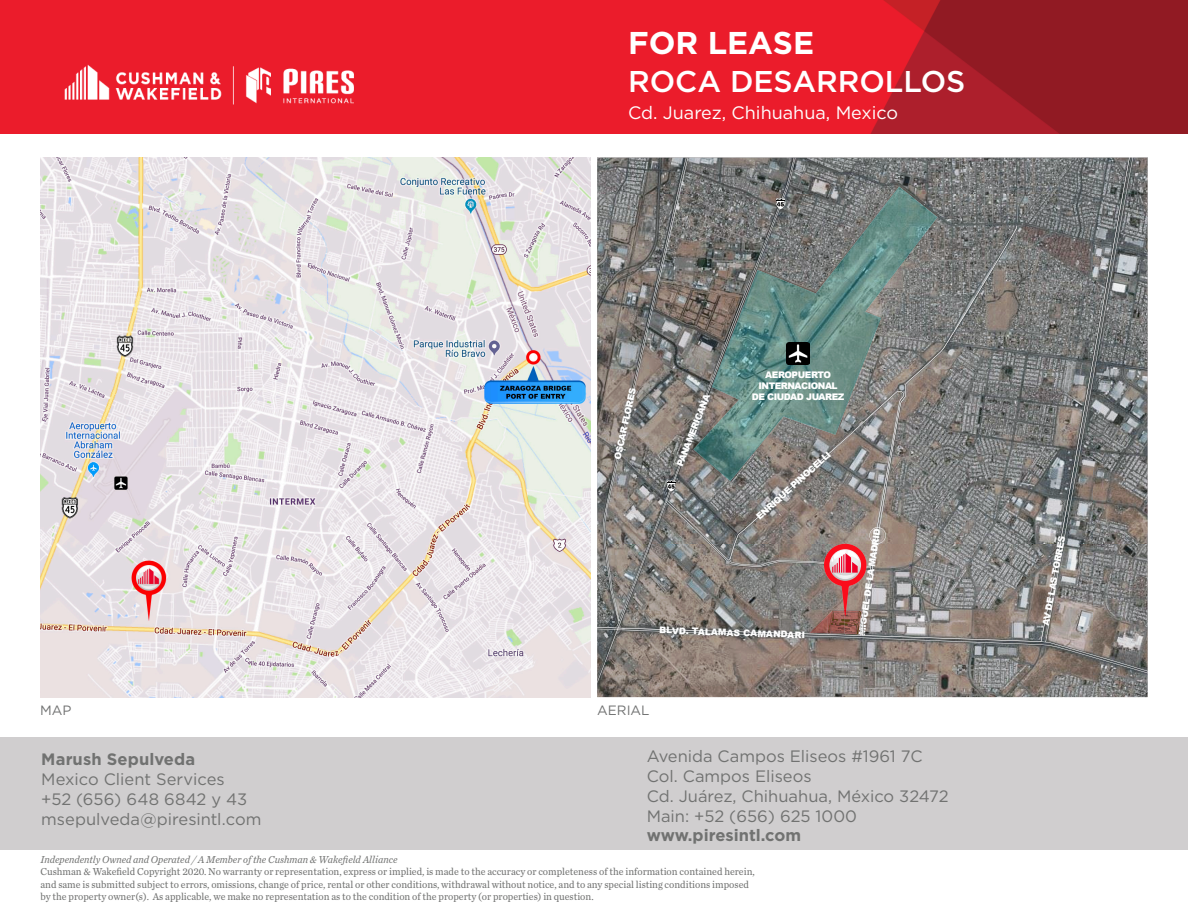
<style>
.page{position:relative;width:1188px;height:918px;background:#fff}
.page>*{position:absolute;margin:0;border:0;box-sizing:border-box;transform-origin:0 0}
.t1{font:700 31.5px "Gotham";color:#fff}
.t2{font:500 30px "Gotham";color:#fff}
.t3{font:18px "Gotham";color:#fff}
.t4{font:16.5px/19.8px "Gotham";color:#717271}
.t5{font:700 16.5px "Gotham";color:#717271}
.t6{font:13.5px "Gotham";color:#717272}
.t7{font:10.5px/12.6px "Chronicle Text G2";color:#717271;scale:.95 1}
.t8{font:italic 10.5px "Chronicle Text G2";color:#717271;scale:.95 1}
.t9{font:900 9.15px/10.9px "Arial";letter-spacing:-.05em;color:#fff;text-align:center}
</style>
<div class="page">
<div style="left:0;top:737px;width:1188px;height:112px;background:#d0cecf"></div>
<img style="left:0;top:0;width:1188px;height:133px">
<div style="left:39px;top:32px;width:294px;height:77px;background:#eb1c2b"></div>
<img style="left:64px;top:48px;width:314px;height:60px">
<img style="left:597px;top:158px;width:551px;height:539px">
<svg style="left:904px;top:158px;width:141px;height:410px"></svg>
<svg style="left:597px;top:568px;width:551px;height:114px"></svg>
<svg style="left:1041px;top:565px;width:107px;height:115px"></svg>
<svg style="left:1045px;top:158px;width:91px;height:484px"></svg>
<svg style="left:597px;top:158px;width:307px;height:478px"></svg>
<img style="left:40px;top:158px;width:551px;height:539px">
<h1 class="t1" style="left:628px;top:22px;width:188px">FOR LEASE</h1>
<h2 class="t2" style="left:628px;top:62px;width:339px">ROCA DESARROLLOS</h2>
<h3 class="t3" style="left:628px;top:101px;width:272px">Cd. Juarez, Chihuahua, Mexico</h3>
<p class="t9" style="left:612px;top:458px;width:75px;rotate:-78deg">OSCAR FLORES</p>
<p class="t9" style="left:674px;top:464px;width:78px;rotate:-69deg">PANAMERICANA</p>
<p class="t9" style="left:752px;top:369px;width:94px">AEROPUERTO<br>INTERNACIONAL<br>DE CIUDAD JUAREZ</p>
<p class="t9" style="left:754px;top:513px;width:98px;rotate:-42deg">ENRIQUE PINOCELLI</p>
<p class="t9" style="left:659px;top:624px;width:148px;rotate:2deg">BLVD. TALAMAS CAMANDARI</p>
<p class="t9" style="left:856px;top:635px;width:110px;rotate:-82deg">MIGUEL DE LA MADRID</p>
<p class="t6" style="left:40px;top:702px;width:33px">MAP</p>
<p class="t6" style="left:597px;top:702px;width:54px">AERIAL</p>
<h3 class="t5" style="left:41px;top:749px;width:155px">Marush Sepulveda</h3>
<h3 class="t4" style="left:41px;top:769px;width:222px">Mexico Client Services<br>+52 (656) 648 6842 y 43 msepulveda@piresintl.com</h3>
<h3 class="t4" style="left:647px;top:746px;width:304px">Avenida Campos Eliseos #1961 7C<br>Col. Campos Eliseos<br>Cd. Juárez, Chihuahua, México 32472<br>Main: +52 (656) 625 1000</h3>
<h3 class="t5" style="left:647px;top:825px;width:156px">www.piresintl.com</h3>
<p class="t8" style="left:40px;top:851px;width:377px">Independently Owned and Operated / A Member of the Cushman &amp; Wakefield Alliance</p>
<p class="t7" style="left:40px;top:865px;width:753px">Cushman &amp; Wakefield Copyright 2020. No warranty or representation, express or implied, is made to the accuracy or completeness of the information contained herein, and same is submitted subject to errors, omissions, change of price, rental or other conditions, withdrawal without notice, and to any special listing conditions imposed by the property owner(s). As applicable, we make no representation as to the condition of the property (or properties) in question.</p>
<p class="t9" style="left:1040px;top:624px;width:92px;rotate:-79deg">AV DE LAS TORRES</p>
</div>
